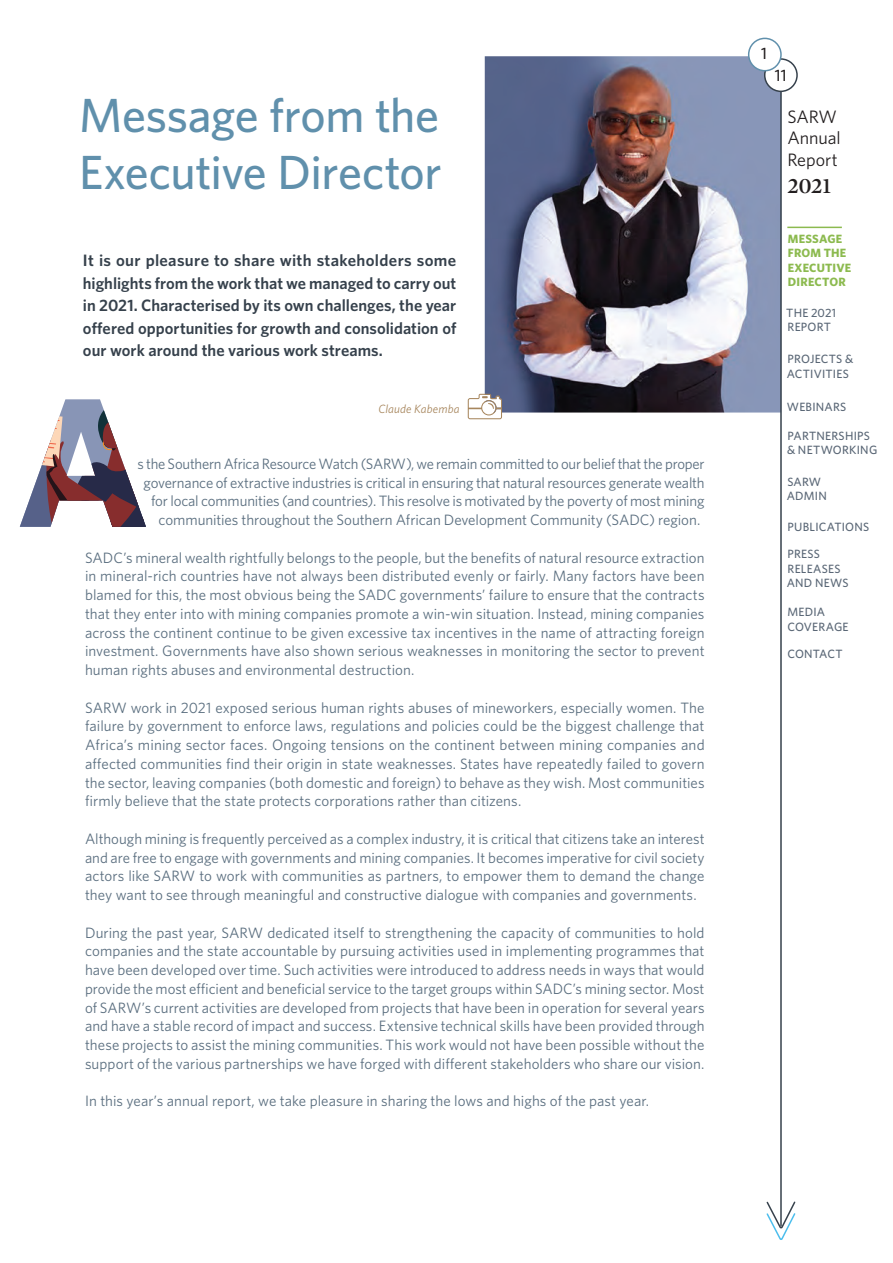
<style>
.page{position:relative;width:893px;height:1263px;background:#fff}
.page>*{position:absolute;margin:0;border:0;box-sizing:border-box;transform-origin:0 0}
.t1{font:500 48px/57.6px "Whitney";letter-spacing:-.01em;color:#6090ac}
.t2{font:600 22.5px "Mercury Display";color:#231f20}
.t3{font:18px/21.6px "Whitney";letter-spacing:-.005em;color:#231f20}
.t4{font:600 16.5px/22.5px "Whitney";letter-spacing:.005em;color:#36414c;text-align:justify}
.t5{font:500 16.5px "Whitney";color:#231f20}
.t6{font:15px/18.8px "Whitney";letter-spacing:-.005em;color:#5a6e7f;text-align:justify}
.t7{font:500 12px/14.4px "Whitney";letter-spacing:.02em;color:#5a6776}
.t8{font:700 12px/14.4px "Whitney";letter-spacing:.015em;color:#8cba4f}
.t9{font:italic 12px "Whitney";letter-spacing:.01em;color:#a7865d}
</style>
<div class="page">
<img style="left:485px;top:56px;width:295px;height:356px">
<div style="left:765px;top:59px;width:32px;height:32px;background:#fff;border-radius:50%"></div>
<div style="left:764px;top:58px;width:34px;height:34px;border:2px solid #36414c;border-radius:50%"></div>
<div style="left:749px;top:38px;width:32px;height:33px;background:#fff;border-radius:50%"></div>
<div style="left:748px;top:38px;width:34px;height:33px;border:2px solid #6090ac;border-radius:50%"></div>
<hr style="left:780px;top:92px;width:2px;height:1134px;background:#36414c">
<svg style="left:766px;top:1200px;width:30px;height:40px"></svg>
<svg style="left:20px;top:399px;width:126px;height:128px"></svg>
<svg style="left:468px;top:394px;width:34px;height:25px"></svg>
<hr style="left:787px;top:227px;width:55px;height:1px;background:#8cba4f">
<h1 class="t1" style="left:79px;top:86px;width:364px">Message from the<br>Executive Director</h1>
<p class="t4" style="left:83px;top:249px;width:375px">It is our pleasure to share with stakeholders some highlights from the work that we managed to carry out in 2021. Characterised by its own challenges, the year offered opportunities for growth and consolidation of our work around the various work streams.</p>
<p class="t9" style="left:378px;top:400px;width:83px">Claude Kabemba</p>
<p class="t6" style="left:138px;top:454px;width:569px;text-align:right">s the Southern Africa Resource Watch (SARW), we remain committed to our belief that the proper governance of extractive industries is critical in ensuring that natural resources generate wealth for local communities (and countries). This resolve is motivated by the poverty of most mining communities throughout the Southern African Development Community (SADC) region.</p>
<p class="t6" style="left:85px;top:548px;width:621px">SADC’s mineral wealth rightfully belongs to the people, but the benefits of natural resource extraction in mineral-rich countries have not always been distributed evenly or fairly. Many factors have been blamed for this, the most obvious being the SADC governments’ failure to ensure that the contracts that they enter into with mining companies promote a win-win situation. Instead, mining companies across the continent continue to be given excessive tax incentives in the name of attracting foreign investment. Governments have also shown serious weaknesses in monitoring the sector to prevent human rights abuses and environmental destruction.</p>
<p class="t6" style="left:85px;top:698px;width:621px">SARW work in 2021 exposed serious human rights abuses of mineworkers, especially women. The failure by government to enforce laws, regulations and policies could be the biggest challenge that Africa’s mining sector faces. Ongoing tensions on the continent between mining companies and affected communities find their origin in state weaknesses. States have repeatedly failed to govern the sector, leaving companies (both domestic and foreign) to behave as they wish. Most communities firmly believe that the state protects corporations rather than citizens.</p>
<p class="t6" style="left:85px;top:829px;width:621px">Although mining is frequently perceived as a complex industry, it is critical that citizens take an interest and are free to engage with governments and mining companies. It becomes imperative for civil society actors like SARW to work with communities as partners, to empower them to demand the change they want to see through meaningful and constructive dialogue with companies and governments.</p>
<p class="t6" style="left:85px;top:923px;width:621px">During the past year, SARW dedicated itself to strengthening the capacity of communities to hold companies and the state accountable by pursuing activities used in implementing programmes that have been developed over time. Such activities were introduced to address needs in ways that would provide the most efficient and beneficial service to the target groups within SADC’s mining sector. Most of SARW’s current activities are developed from projects that have been in operation for several years and have a stable record of impact and success. Extensive technical skills have been provided through these projects to assist the mining communities. This work would not have been possible without the support of the various partnerships we have forged with different stakeholders who share our vision.</p>
<p class="t6" style="left:85px;top:1091px;width:566px">In this year’s annual report, we take pleasure in sharing the lows and highs of the past year.</p>
<p class="t5" style="left:761px;top:42px;width:7px">1</p>
<p class="t5" style="left:775px;top:64px;width:13px">11</p>
<p class="t3" style="left:787px;top:105px;width:55px">SARW<br>Annual<br>Report</p>
<h2 class="t2" style="left:787px;top:172px;width:45px">2021</h2>
<p class="t8" style="left:788px;top:231px;width:65px">MESSAGE<br>FROM THE<br>EXECUTIVE<br>DIRECTOR</p>
<p class="t7" style="left:786px;top:305px;width:51px">THE 2021<br>REPORT</p>
<p class="t7" style="left:787px;top:352px;width:68px">PROJECTS &amp;<br>ACTIVITIES</p>
<p class="t7" style="left:787px;top:399px;width:61px">WEBINARS</p>
<p class="t7" style="left:787px;top:428px;width:92px">PARTNERSHIPS &amp; NETWORKING</p>
<p class="t7" style="left:787px;top:474px;width:42px">SARW<br>ADMIN</p>
<p class="t7" style="left:787px;top:520px;width:83px">PUBLICATIONS</p>
<p class="t7" style="left:787px;top:547px;width:63px">PRESS<br>RELEASES<br>AND NEWS</p>
<p class="t7" style="left:787px;top:604px;width:63px">MEDIA<br>COVERAGE</p>
<p class="t7" style="left:787px;top:647px;width:57px">CONTACT</p>
</div>
